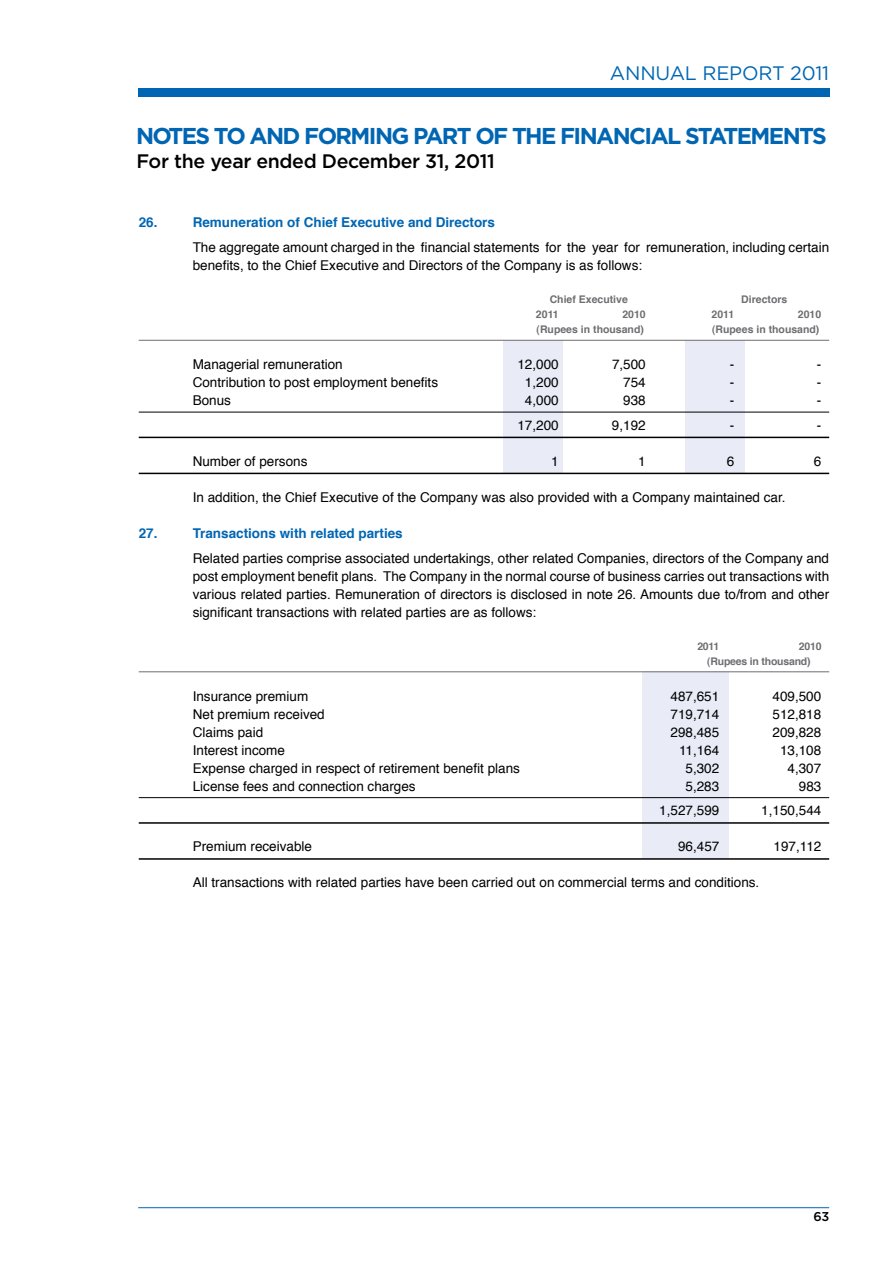
<style>
.page{position:relative;width:893px;height:1263px;background:#fff}
.page>*{position:absolute;margin:0;border:0;box-sizing:border-box;transform-origin:0 0}
.t1{font:700 22.95px "Gotham";letter-spacing:-.07em;color:#0066b3}
.t2{font:500 19.5px "Gotham";letter-spacing:-.02em;color:#000}
.t3{font:19.5px "Gotham";letter-spacing:-.01em;color:#0066b3}
.t4{font:13.5px/18px "Helvetica";color:#000}
.t5{font:700 13.5px "Helvetica";color:#0066b3}
.t6{font:500 12.75px "Gotham";color:#000}
.t7{font:700 10.5px "Helvetica";color:#6d6e71}
.t8{font:700 10.5px/15px "Helvetica";letter-spacing:-.02em;color:#6d6e71}
</style>
<div class="page">
<hr style="left:138px;top:1207px;width:691px;height:1px;background:#0066b3">
<div style="left:138px;top:88px;width:691px;height:8px;background:#0066b3"></div>
<div style="left:642px;top:671px;width:86px;height:188px;background:#e9ecf7"></div>
<div style="left:685px;top:340px;width:59px;height:133px;background:#e9ecf7"></div>
<div style="left:503px;top:340px;width:59px;height:133px;background:#e9ecf7"></div>
<hr style="left:139px;top:340px;width:690px;height:1px;background:#6d6e71">
<hr style="left:139px;top:412px;width:690px;height:1px;background:#000">
<hr style="left:139px;top:437px;width:690px;height:1px;background:#000">
<hr style="left:139px;top:473px;width:690px;height:1px;background:#000">
<hr style="left:139px;top:671px;width:690px;height:1px;background:#6d6e71">
<hr style="left:139px;top:797px;width:690px;height:1px;background:#000">
<hr style="left:139px;top:822px;width:690px;height:2px;background:#000">
<hr style="left:139px;top:858px;width:690px;height:2px;background:#000">
<h2 class="t3" style="left:610px;top:62px;width:221px">ANNUAL REPORT 2011</h2>
<h1 class="t1" style="left:136px;top:122px;width:692px">NOTES TO AND FORMING PART OF THE FINANCIAL STATEMENTS</h1>
<h2 class="t2" style="left:137px;top:150px;width:360px">For the year ended December 31, 2011</h2>
<p class="t5" style="left:139px;top:213px;width:20px">26.</p>
<p class="t5" style="left:193px;top:213px;width:304px">Remuneration of Chief Executive and Directors</p>
<p class="t4" style="left:193px;top:239px;width:638px">The aggregate amount charged in the financial statements for the year for remuneration, including certain benefits, to the Chief Executive and Directors of the Company is as follows:</p>
<p class="t7" style="left:550px;top:292px;width:80px">Chief Executive</p>
<p class="t7" style="left:741px;top:292px;width:48px">Directors</p>
<p class="t7" style="left:536px;top:307px;width:24px">2011</p>
<p class="t7" style="left:622px;top:307px;width:25px">2010</p>
<p class="t7" style="left:711px;top:307px;width:24px">2011</p>
<p class="t7" style="left:798px;top:307px;width:25px">2010</p>
<p class="t7" style="left:537px;top:322px;width:109px">(Rupees in thousand)</p>
<p class="t7" style="left:712px;top:322px;width:109px">(Rupees in thousand)</p>
<p class="t4" style="left:193px;top:356px;width:152px">Managerial remuneration</p>
<p class="t4" style="left:517px;top:356px;width:43px">12,000</p>
<p class="t4" style="left:612px;top:356px;width:35px">7,500</p>
<p class="t4" style="left:730px;top:356px;width:6px">-</p>
<p class="t4" style="left:817px;top:356px;width:6px">-</p>
<p class="t4" style="left:193px;top:374px;width:247px">Contribution to post employment benefits</p>
<p class="t4" style="left:525px;top:374px;width:35px">1,200</p>
<p class="t4" style="left:623px;top:374px;width:24px">754</p>
<p class="t4" style="left:730px;top:374px;width:6px">-</p>
<p class="t4" style="left:817px;top:374px;width:6px">-</p>
<p class="t4" style="left:193px;top:392px;width:40px">Bonus</p>
<p class="t4" style="left:525px;top:392px;width:35px">4,000</p>
<p class="t4" style="left:623px;top:392px;width:24px">938</p>
<p class="t4" style="left:730px;top:392px;width:6px">-</p>
<p class="t4" style="left:817px;top:392px;width:6px">-</p>
<p class="t4" style="left:517px;top:417px;width:43px">17,200</p>
<p class="t4" style="left:612px;top:417px;width:35px">9,192</p>
<p class="t4" style="left:730px;top:417px;width:6px">-</p>
<p class="t4" style="left:817px;top:417px;width:6px">-</p>
<p class="t4" style="left:193px;top:453px;width:116px">Number of persons</p>
<p class="t4" style="left:551px;top:453px;width:9px">1</p>
<p class="t4" style="left:638px;top:453px;width:9px">1</p>
<p class="t4" style="left:727px;top:453px;width:9px">6</p>
<p class="t4" style="left:814px;top:453px;width:9px">6</p>
<p class="t4" style="left:193px;top:489px;width:594px">In addition, the Chief Executive of the Company was also provided with a Company maintained car.</p>
<p class="t5" style="left:139px;top:524px;width:20px">27.</p>
<p class="t5" style="left:193px;top:524px;width:212px">Transactions with related parties</p>
<p class="t4" style="left:193px;top:550px;width:638px;text-align:justify">Related parties comprise associated undertakings, other related Companies, directors of the Company and post employment benefit plans. The Company in the normal course of business carries out transactions with various related parties. Remuneration of directors is disclosed in note 26. Amounts due to/from and other significant transactions with related parties are as follows:</p>
<p class="t7" style="left:697px;top:639px;width:24px">2011</p>
<p class="t8" style="left:707px;top:639px;width:116px;text-indent:92px">2010 (Rupees in thousand)</p>
<p class="t4" style="left:193px;top:688px;width:117px">Insurance premium</p>
<p class="t4" style="left:670px;top:688px;width:50px">487,651</p>
<p class="t4" style="left:772px;top:688px;width:50px">409,500</p>
<p class="t4" style="left:193px;top:706px;width:134px">Net premium received</p>
<p class="t4" style="left:670px;top:706px;width:50px">719,714</p>
<p class="t4" style="left:772px;top:706px;width:50px">512,818</p>
<p class="t4" style="left:193px;top:724px;width:72px">Claims paid</p>
<p class="t4" style="left:670px;top:724px;width:50px">298,485</p>
<p class="t4" style="left:772px;top:724px;width:50px">209,828</p>
<p class="t4" style="left:193px;top:742px;width:94px">Interest income</p>
<p class="t4" style="left:679px;top:742px;width:42px">11,164</p>
<p class="t4" style="left:780px;top:742px;width:43px">13,108</p>
<p class="t4" style="left:193px;top:760px;width:329px">Expense charged in respect of retirement benefit plans</p>
<p class="t4" style="left:685px;top:760px;width:35px">5,302</p>
<p class="t4" style="left:787px;top:760px;width:35px">4,307</p>
<p class="t4" style="left:193px;top:778px;width:224px">License fees and connection charges</p>
<p class="t4" style="left:685px;top:778px;width:35px">5,283</p>
<p class="t4" style="left:799px;top:778px;width:24px">983</p>
<p class="t4" style="left:659px;top:802px;width:62px">1,527,599</p>
<p class="t4" style="left:761px;top:802px;width:62px">1,150,544</p>
<p class="t4" style="left:193px;top:838px;width:121px">Premium receivable</p>
<p class="t4" style="left:678px;top:838px;width:43px">96,457</p>
<p class="t4" style="left:774px;top:838px;width:49px">197,112</p>
<p class="t4" style="left:193px;top:874px;width:568px">All transactions with related parties have been carried out on commercial terms and conditions.</p>
<p class="t6" style="left:813px;top:1209px;width:18px">63</p>
</div>
